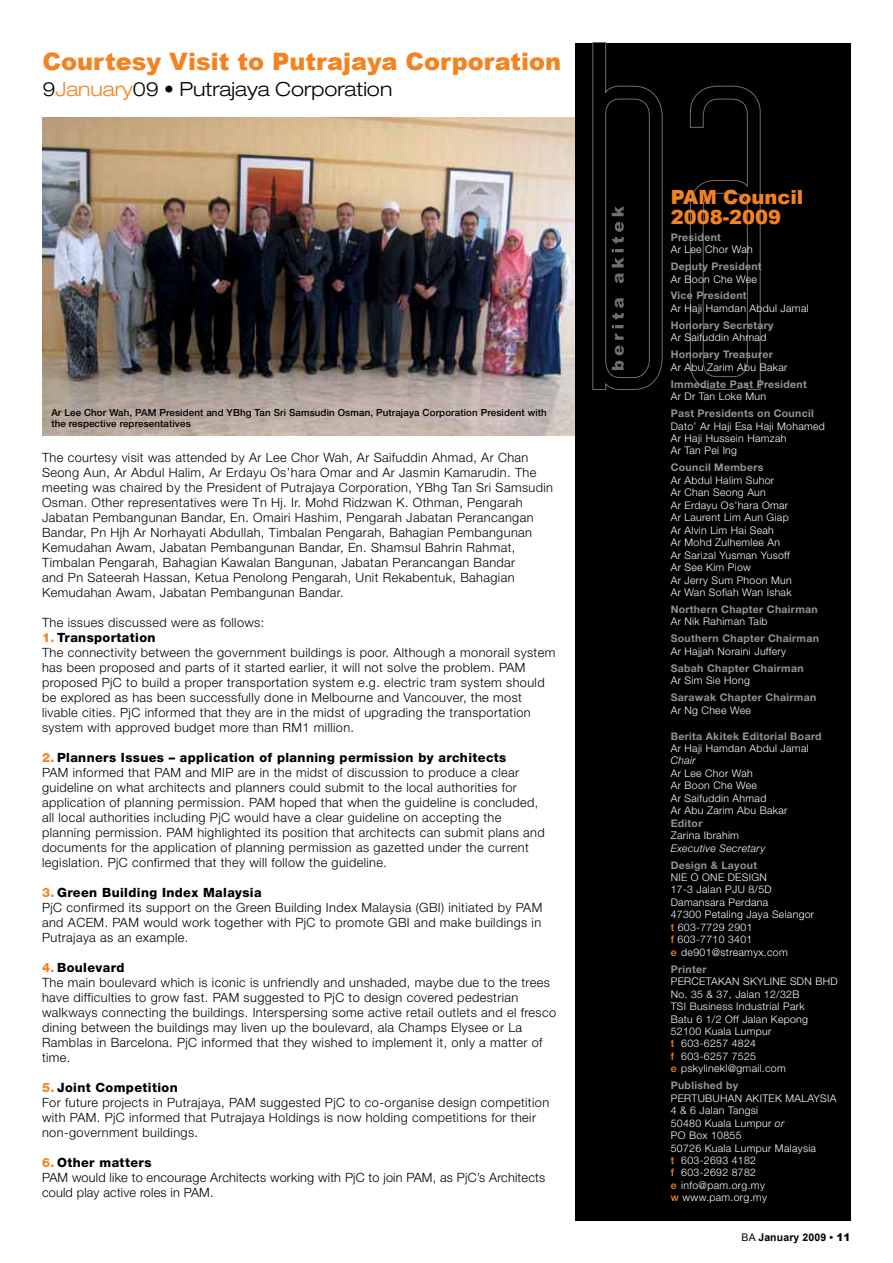
<style>
.page{position:relative;width:893px;height:1263px;background:#fff}
.page>*{position:absolute;margin:0;border:0;box-sizing:border-box;transform-origin:0 0}
.t1{font:900 24px "Arial";color:#f58220}
.t2{font:300 expanded 19.5px "Helvetica Neue";color:#000}
.t3{font:900 19.5px/19.5px "Arial";color:#f58220}
.t4{font:300 12.75px/15px "Helvetica Neue";letter-spacing:.03em;color:#000}
.t5{font:300 10.5px/12.5px "Helvetica Neue";letter-spacing:.03em;color:#fff}
.t6{font:700 10.5px "Helvetica Neue";letter-spacing:.03em;color:#939598}
.t7{font:italic 300 10.5px "Helvetica Neue";letter-spacing:.03em;color:#fff}
.t8{font:700 10.5px "Arial";letter-spacing:.01em;color:#000}
.t9{font:500 9.75px/11.2px "Helvetica Neue";letter-spacing:.015em;color:#000}
.s1{color:#f58220}
.s2{font-weight:800;color:#f58220}
.s3{font-weight:800}
.s4{font-weight:500;color:#f58220}
.s5{font-style:italic}
.s6{font-weight:400}
.s7{font-weight:900}
</style>
<div class="page">
<img style="left:43px;top:117px;width:532px;height:319px">
<div style="left:575px;top:43px;width:276px;height:1177px;background:#000"></div>
<svg style="left:592px;top:42px;width:169px;height:348px"></svg>
<svg style="left:612px;top:206px;width:12px;height:164px"></svg>
<h1 class="t1" style="left:43px;top:48px;width:520px">Courtesy Visit to Putrajaya Corporation</h1>
<h2 class="t2" style="left:43px;top:77px;width:351px">9<span class="s1">January</span>09 • Putrajaya Corporation</h2>
<p class="t9" style="left:51px;top:406px;width:497px">Ar Lee Chor Wah, PAM President and YBhg Tan Sri Samsudin Osman, Putrajaya Corporation President with the respective representatives</p>
<p class="t4" style="left:42px;top:450px;width:512px">The courtesy visit was attended by Ar Lee Chor Wah, Ar Saifuddin Ahmad, Ar Chan Seong Aun, Ar Abdul Halim, Ar Erdayu Os’hara Omar and Ar Jasmin Kamarudin. The meeting was chaired by the President of Putrajaya Corporation, YBhg Tan Sri Samsudin Osman. Other representatives were Tn Hj. Ir. Mohd Ridzwan K. Othman, Pengarah Jabatan Pembangunan Bandar, En. Omairi Hashim, Pengarah Jabatan Perancangan Bandar, Pn Hjh Ar Norhayati Abdullah, Timbalan Pengarah, Bahagian Pembangunan Kemudahan Awam, Jabatan Pembangunan Bandar, En. Shamsul Bahrin Rahmat, Timbalan Pengarah, Bahagian Kawalan Bangunan, Jabatan Perancangan Bandar<br>and Pn Sateerah Hassan, Ketua Penolong Pengarah, Unit Rekabentuk, Bahagian Kemudahan Awam, Jabatan Pembangunan Bandar.</p>
<p class="t4" style="left:42px;top:614px;width:224px">The issues discussed were as follows:</p>
<p class="t4" style="left:42px;top:629px;width:515px"><span class="s2">1.</span> <span class="s3">Transportation<br></span>The connectivity between the government buildings is poor. Although a monorail system has been proposed and parts of it started earlier, it will not solve the problem. PAM proposed PjC to build a proper transportation system e.g. electric tram system should be explored as has been successfully done in Melbourne and Vancouver, the most livable cities. PjC informed that they are in the midst of upgrading the transportation system with approved budget more than RM1 million.</p>
<p class="t4" style="left:42px;top:749px;width:504px"><span class="s2">2.</span> <span class="s3">Planners Issues – application of planning permission by architects<br></span>PAM informed that PAM and MIP are in the midst of discussion to produce a clear guideline on what architects and planners could submit to the local authorities for application of planning permission. PAM hoped that when the guideline is concluded, all local authorities including PjC would have a clear guideline on accepting the planning permission. PAM highlighted its position that architects can submit plans and documents for the application of planning permission as gazetted under the current legislation. PjC confirmed that they will follow the guideline.</p>
<p class="t4" style="left:42px;top:884px;width:502px"><span class="s2">3.</span> <span class="s3">Green Building Index Malaysia<br></span>PjC confirmed its support on the Green Building Index Malaysia (GBI) initiated by PAM and ACEM. PAM would work together with PjC to promote GBI and make buildings in Putrajaya as an example.</p>
<p class="t4" style="left:42px;top:959px;width:516px"><span class="s2">4.</span> <span class="s3">Boulevard<br></span>The main boulevard which is iconic is unfriendly and unshaded, maybe due to the trees have difficulties to grow fast. PAM suggested to PjC to design covered pedestrian walkways connecting the buildings. Interspersing some active retail outlets and el fresco dining between the buildings may liven up the boulevard, ala Champs Elysee or La Ramblas in Barcelona. PjC informed that they wished to implement it, only a matter of time.</p>
<p class="t4" style="left:42px;top:1079px;width:509px"><span class="s2">5.</span> <span class="s3">Joint Competition<br></span>For future projects in Putrajaya, PAM suggested PjC to co-organise design competition with PAM. PjC informed that Putrajaya Holdings is now holding competitions for their non-government buildings.</p>
<p class="t4" style="left:42px;top:1154px;width:505px"><span class="s2">6.</span> <span class="s3">Other matters<br></span>PAM would like to encourage Architects working with PjC to join PAM, as PjC’s Architects could play active roles in PAM.</p>
<h2 class="t3" style="left:671px;top:188px;width:134px">PAM Council<br>2008-2009</h2>
<p class="t6" style="left:671px;top:230px;width:52px">President</p>
<p class="t5" style="left:671px;top:243px;width:84px">Ar Lee Chor Wah</p>
<p class="t6" style="left:671px;top:260px;width:92px">Deputy President</p>
<p class="t5" style="left:671px;top:272px;width:88px">Ar Boon Che Wee</p>
<p class="t6" style="left:671px;top:289px;width:77px">Vice President</p>
<p class="t5" style="left:671px;top:302px;width:139px">Ar Haji Hamdan Abdul Jamal</p>
<p class="t6" style="left:671px;top:319px;width:104px">Honorary Secretary</p>
<p class="t5" style="left:671px;top:331px;width:97px">Ar Saifuddin Ahmad</p>
<p class="t6" style="left:671px;top:348px;width:104px">Honorary Treasurer</p>
<p class="t5" style="left:671px;top:361px;width:118px">Ar Abu Zarim Abu Bakar</p>
<p class="t6" style="left:671px;top:377px;width:138px">Immediate Past President</p>
<p class="t5" style="left:671px;top:390px;width:97px">Ar Dr Tan Loke Mun</p>
<p class="t6" style="left:671px;top:407px;width:145px">Past Presidents on Council</p>
<p class="t5" style="left:671px;top:419px;width:156px">Dato’ Ar Haji Esa Haji Mohamed<br>Ar Haji Hussein Hamzah<br>Ar Tan Pei Ing</p>
<p class="t6" style="left:671px;top:461px;width:94px">Council Members</p>
<p class="t5" style="left:671px;top:474px;width:122px">Ar Abdul Halim Suhor<br>Ar Chan Seong Aun<br>Ar Erdayu Os’hara Omar<br>Ar Laurent Lim Aun Giap<br>Ar Alvin Lim Hai Seah<br>Ar Mohd Zulhemlee An<br>Ar Sarizal Yusman Yusoff<br>Ar See Kim Piow<br>Ar Jerry Sum Phoon Mun<br>Ar Wan Sofiah Wan Ishak</p>
<p class="t6" style="left:671px;top:603px;width:148px">Northern Chapter Chairman</p>
<p class="t5" style="left:671px;top:615px;width:98px">Ar Nik Rahiman Taib</p>
<p class="t6" style="left:671px;top:632px;width:150px">Southern Chapter Chairman</p>
<p class="t5" style="left:671px;top:645px;width:117px">Ar Hajjah Noraini Juffery</p>
<p class="t6" style="left:671px;top:661px;width:134px">Sabah Chapter Chairman</p>
<p class="t5" style="left:671px;top:674px;width:81px">Ar Sim Sie Hong</p>
<p class="t6" style="left:671px;top:691px;width:147px">Sarawak Chapter Chairman</p>
<p class="t5" style="left:671px;top:703px;width:82px">Ar Ng Chee Wee</p>
<p class="t6" style="left:671px;top:729px;width:152px">Berita Akitek Editorial Board</p>
<p class="t5" style="left:671px;top:742px;width:139px">Ar Haji Hamdan Abdul Jamal</p>
<p class="t7" style="left:671px;top:754px;width:26px">Chair</p>
<p class="t5" style="left:671px;top:767px;width:118px">Ar Lee Chor Wah<br>Ar Boon Che Wee<br>Ar Saifuddin Ahmad<br>Ar Abu Zarim Abu Bakar</p>
<p class="t6" style="left:671px;top:816px;width:33px">Editor</p>
<p class="t5" style="left:671px;top:829px;width:70px">Zarina Ibrahim</p>
<p class="t7" style="left:671px;top:842px;width:96px">Executive Secretary</p>
<p class="t6" style="left:671px;top:858px;width:88px">Design &amp; Layout</p>
<p class="t5" style="left:671px;top:871px;width:145px">Nie O One Design<br>17-3 Jalan PJU 8/5D<br>Damansara Perdana<br>47300 Petaling Jaya Selangor <span class="s4">t</span> 603-7729 2901<br><span class="s4">f</span> 603-7710 3401<br><span class="s4">e</span> de901@streamyx.com</p>
<p class="t6" style="left:671px;top:962px;width:37px">Printer</p>
<p class="t5" style="left:671px;top:975px;width:15px">Percetakan</p>
<p class="t5" style="left:743px;top:975px;width:14px">Skyline</p>
<p class="t5" style="left:671px;top:975px;width:160px;text-indent:119px">Sdn Bhd<br>No. 35 &amp; 37, Jalan 12/32B<br>TSI Business Industrial Park<br>Batu 6 1/2 Off Jalan Kepong<br>52100 Kuala Lumpur<br><span class="s4">t</span> 603-6257 4824<br><span class="s4">f</span> 603-6257 7525<br><span class="s4">e</span> pskylinekl@gmail.com</p>
<p class="t6" style="left:671px;top:1079px;width:69px">Published by</p>
<p class="t5" style="left:671px;top:1091px;width:167px">PERTUBUHAN AKITEK MALAYSIA<br>4 &amp; 6 Jalan Tangsi<br>50480 Kuala Lumpur <span class="s5">or<br></span>PO Box 10855<br>50726 Kuala Lumpur Malaysia<br><span class="s4">t</span> 603-2693 4182<br><span class="s4">f</span> 603-2692 8782<br><span class="s4">e</span> info@pam.org.my<br><span class="s4">w</span> www.pam.org.my</p>
<p class="t8" style="left:742px;top:1231px;width:110px"><span class="s6">BA</span> January 2009 • <span class="s7">11</span></p>
</div>
